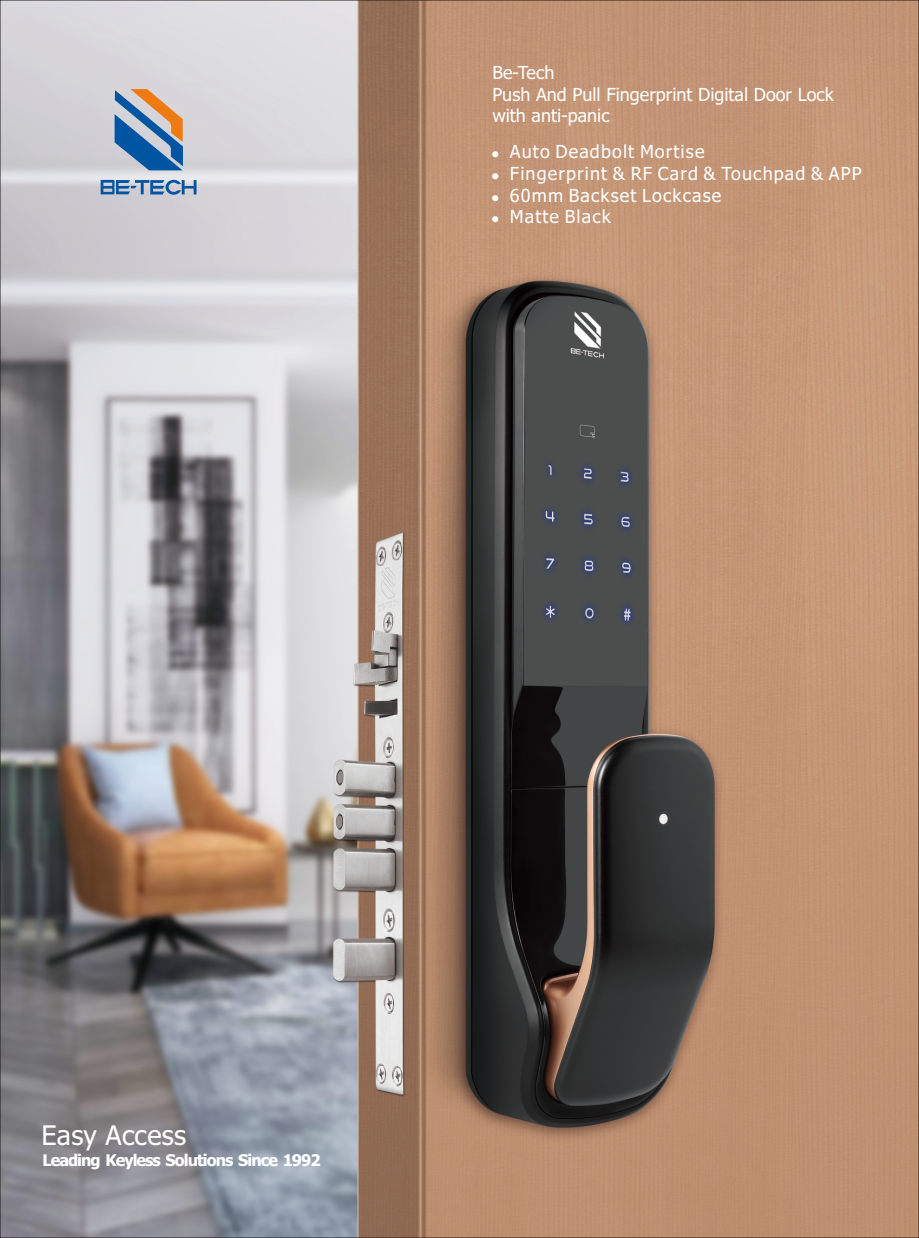
<style>
.page{position:relative;width:919px;height:1238px;background:#fff}
.page>*{position:absolute;margin:0;border:0;box-sizing:border-box;transform-origin:0 0}
.t1{font:27px "Tahoma";letter-spacing:.01em;color:#fff}
.t2{font:18px "Tahoma";letter-spacing:.06em;color:#fff}
.t3{font:18px/21.8px "Tahoma";color:#fff}
.t4{font:700 16.05px "Tahoma";letter-spacing:-.06em;color:#fff}
</style>
<div class="page">
<img style="left:2px;top:2px;width:914px;height:1233px">
<svg style="left:115px;top:89px;width:68px;height:81px;background:#8294a8"></svg>
<svg style="left:101px;top:180px;width:95px;height:15px"></svg>
<p class="t3" style="left:492px;top:63px;width:343px">Be-Tech<br>Push And Pull Fingerprint Digital Door Lock with anti-panic</p>
<p class="t2" style="left:491px;top:144px;width:214px">● Auto Deadbolt Mortise</p>
<p class="t2" style="left:491px;top:166px;width:371px">● Fingerprint &amp; RF Card &amp; Touchpad &amp; APP</p>
<p class="t2" style="left:491px;top:188px;width:231px">● 60mm Backset Lockcase</p>
<p class="t2" style="left:491px;top:209px;width:121px">● Matte Black</p>
<h1 class="t1" style="left:41px;top:1124px;width:146px">Easy Access</h1>
<p class="t4" style="left:42px;top:1153px;width:280px">Leading Keyless Solutions Since 1992</p>
</div>
